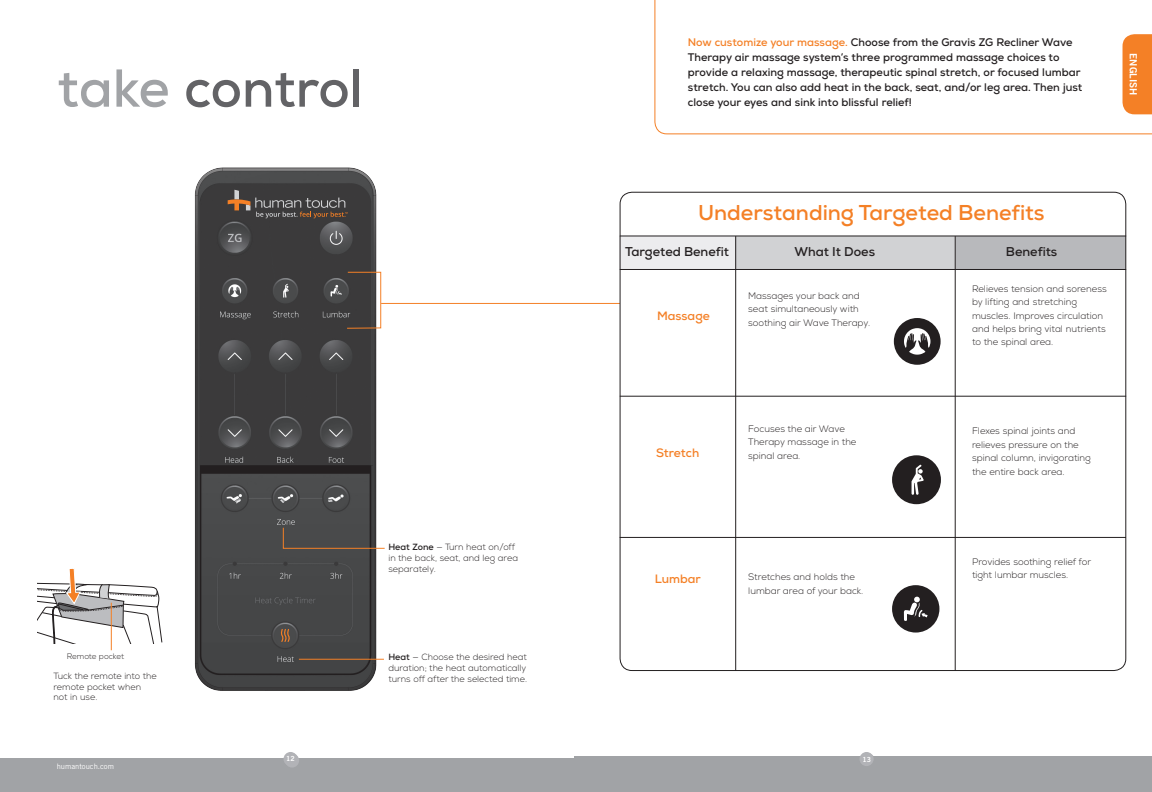
<style>
.page{position:relative;width:1152px;height:792px;background:#fff}
.page>*{position:absolute;margin:0;border:0;box-sizing:border-box;transform-origin:0 0}
.t1{font:700 53.3px "Nexa";color:#636366}
.Section_Headline{font:700 21.5px "Nexa";color:#f48026}
.Section_Headline-2{font:700 12.8px "Nexa";color:#231f20}
.Section_Headline-3{font:700 12.1px "Nexa";color:#f48026}
.t2{font:700 11px/15px "Nexa";color:#231f20}
.t3{font:10px "Trade Gothic LT Bold Two";color:#fff}
.t4{font:300 9.4px/13.4px "Nexa";color:#231f20}
.t5{font:300 9px/10.8px "Nexa";color:#231f20}
.t6{font:300 8px "Nexa";letter-spacing:-.005em;color:#231f20}
.t7{font:7.6px "Trade Gothic LT";color:#fff}
.Body_copy{font:7px "Trade Gothic LT Bold Two";color:#fff}
.s1{color:#a1a3a6}
.s2{font-weight:700}
.s3{color:#f48026}
</style>
<div class="page">
<div style="left:0;top:758px;width:576px;height:34px;background:#a1a3a6"></div>
<div style="left:285px;top:753px;width:14px;height:15px;background:#b2b3b7;border-radius:50%"></div>
<img style="left:194px;top:167px;width:201px;height:524px">
<svg style="left:228px;top:190px;width:120px;height:28px;background:#554e49"></svg>
<div style="left:574px;top:757px;width:578px;height:35px;background:#a1a3a6"></div>
<svg style="left:655px;top:0;width:497px;height:134px"></svg>
<div style="left:860px;top:752px;width:14px;height:14px;background:#b2b3b7;border-radius:50%"></div>
<div style="left:284px;top:752px;width:14px;height:14px;background:#b2b3b7;border-radius:50%"></div>
<svg style="left:280px;top:629px;width:11px;height:13px"></svg>
<svg style="left:283px;top:527px;width:102px;height:22px;background:#5f5a56"></svg>
<hr style="left:299px;top:659px;width:85px;height:1px;background:#f48026">
<div style="left:619px;top:236px;width:116px;height:34px;background:#ececee"></div>
<div style="left:955px;top:236px;width:171px;height:34px;background:#b8b9bc"></div>
<div style="left:735px;top:236px;width:221px;height:34px;background:#d1d2d4"></div>
<hr style="left:620px;top:537px;width:506px;height:1px;background:#231f20">
<hr style="left:620px;top:396px;width:506px;height:1px;background:#231f20">
<hr style="left:620px;top:269px;width:506px;height:1px;background:#231f20">
<hr style="left:620px;top:236px;width:506px;height:1px;background:#231f20">
<hr style="left:735px;top:236px;width:1px;height:435px;background:#231f20">
<hr style="left:955px;top:236px;width:1px;height:435px;background:#231f20">
<div style="left:894px;top:318px;width:47px;height:47px;background:#231f20;border-radius:50%"></div>
<svg style="left:904px;top:328px;width:26px;height:27px"></svg>
<div style="left:892px;top:455px;width:49px;height:49px;background:#231f20;border-radius:50%"></div>
<svg style="left:912px;top:465px;width:12px;height:30px"></svg>
<div style="left:892px;top:585px;width:47px;height:48px;background:#231f20;border-radius:50%"></div>
<svg style="left:904px;top:596px;width:24px;height:25px"></svg>
<svg style="left:38px;top:568px;width:124px;height:75px"></svg>
<svg style="left:347px;top:272px;width:34px;height:57px;background:#5c5551"></svg>
<hr style="left:381px;top:303px;width:239px;height:1px;background:#f48026">
<hr style="left:111px;top:603px;width:1px;height:47px;background:#f48026">
<p class="t1" style="left:57px;top:54px;width:307px"><span class="s1">take</span> control</p>
<p class="t6" style="left:67px;top:652px;width:59px">Remote pocket</p>
<p class="t5" style="left:54px;top:670px;width:105px">Tuck the remote into the remote pocket when not in use.</p>
<p class="t7" style="left:57px;top:762px;width:59px">humantouch.com</p>
<p class="Body_copy" style="left:286px;top:755px;width:10px">12</p>
<p class="Body_copy" style="left:288px;top:756px;width:10px">12</p>
<p class="t5" style="left:388px;top:542px;width:131px"><span class="s2">Heat Zone</span> — Turn heat on/off in the back, seat, and leg area separately.</p>
<p class="t5" style="left:388px;top:652px;width:140px;text-align:justify"><span class="s2">Heat</span> — Choose the desired heat duration; the heat automatically turns off after the selected time.</p>
<p class="t2" style="left:688px;top:35px;width:396px"><span class="s3">Now customize your massage.</span> Choose from the Gravis ZG Recliner Wave Therapy air massage system’s three programmed massage choices to provide a relaxing massage, therapeutic spinal stretch, or focused lumbar stretch. You can also add heat in the back, seat, and/or leg area. Then just close your eyes and sink into blissful relief!</p>
<p class="t3" style="left:1140px;top:53px;width:44px;rotate:90deg">ENGLISH</p>
<p class="Section_Headline" style="left:698px;top:199px;width:348px">Understanding Targeted Benefits</p>
<p class="Section_Headline-2" style="left:625px;top:243px;width:106px">Targeted Benefit</p>
<p class="Section_Headline-2" style="left:794px;top:244px;width:82px">What It Does</p>
<p class="Section_Headline-2" style="left:1006px;top:243px;width:53px">Benefits</p>
<p class="Section_Headline-3" style="left:657px;top:308px;width:54px">Massage</p>
<p class="Section_Headline-3" style="left:656px;top:445px;width:45px">Stretch</p>
<p class="t4" style="left:748px;top:289px;width:123px">Massages your back and seat simultaneously with soothing air Wave Therapy.</p>
<p class="t4" style="left:748px;top:422px;width:110px">Focuses the air Wave<br>Therapy massage in the spinal area.</p>
<p class="Section_Headline-3" style="left:655px;top:571px;width:48px">Lumbar</p>
<p class="t4" style="left:748px;top:570px;width:117px">Stretches and holds the lumbar area of your back.</p>
<p class="t4" style="left:972px;top:282px;width:136px">Relieves tension and soreness by lifting and stretching muscles. Improves circulation and helps bring vital nutrients to the spinal area.</p>
<p class="t4" style="left:972px;top:425px;width:120px">Flexes spinal joints and relieves pressure on the spinal column, invigorating the entire back area.</p>
<p class="t4" style="left:972px;top:555px;width:121px">Provides soothing relief for tight lumbar muscles.</p>
<p class="Body_copy" style="left:863px;top:755px;width:10px">13</p>
<p class="Body_copy" style="left:864px;top:756px;width:10px">13</p>
</div>
